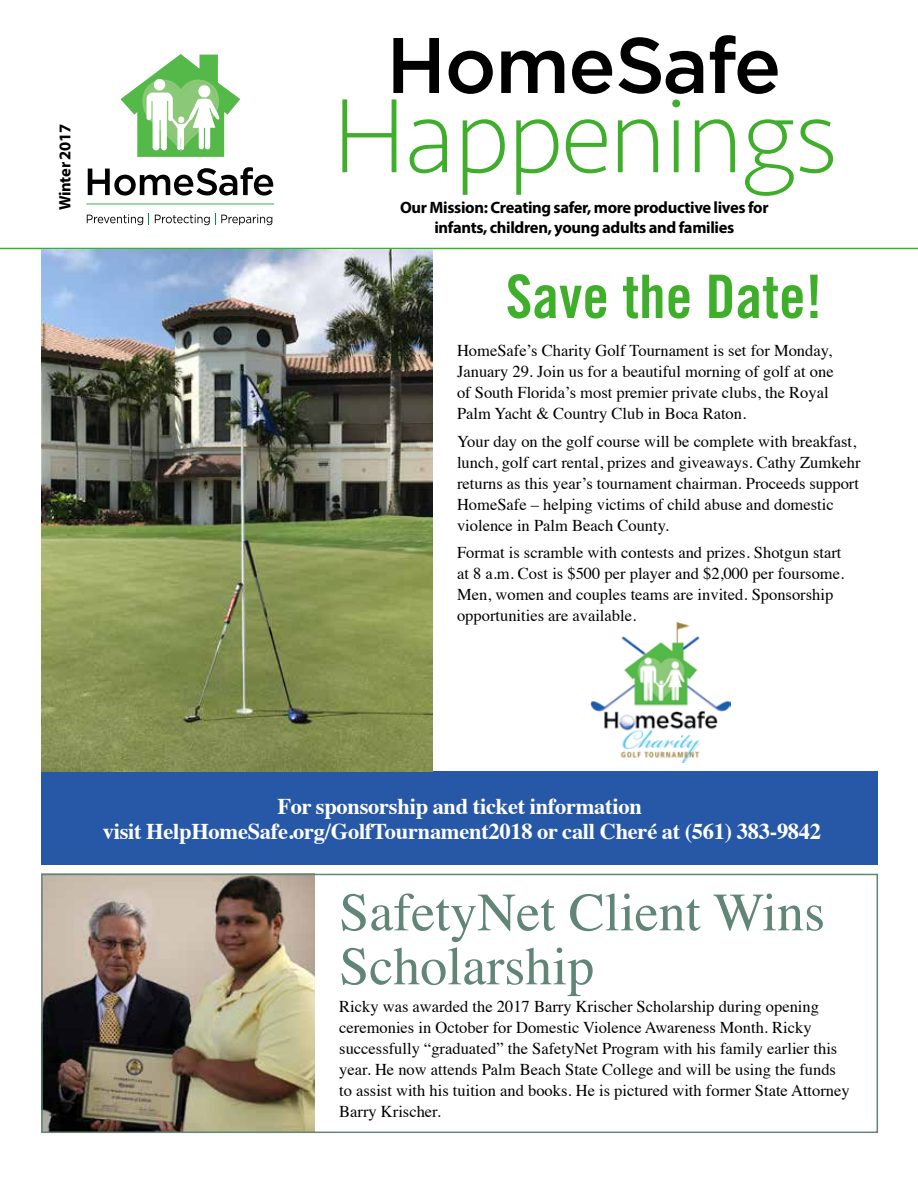
<style>
.page{position:relative;width:918px;height:1188px;background:#fff}
.page>*{position:absolute;margin:0;border:0;box-sizing:border-box;transform-origin:0 0}
.t1{font:200 109.35px "Seravek";letter-spacing:-.02em;color:#3fae2a}
.t2{font:60px "Trade Gothic Bold Cond Twenty";color:#3fae2a}
.t3{font:54px/54px "Times";color:#618577}
.t4{font:700 22.5px/25.5px "Times";letter-spacing:-.01em;color:#fff;text-align:center}
.t5{font:16.5px/21px "Times";color:#000}
.t6{font:700 16.5px/19.5px "Myriad Pro";letter-spacing:-.02em;color:#000;text-align:center}
</style>
<div class="page">
<img style="left:591px;top:623px;width:139px;height:139px">
<svg style="left:88px;top:167px;width:185px;height:29px"></svg>
<hr style="left:86px;top:204px;width:188px;height:1px;background:#39b54a">
<svg style="left:87px;top:214px;width:56px;height:11px"></svg>
<svg style="left:154px;top:213px;width:118px;height:12px"></svg>
<svg style="left:120px;top:54px;width:121px;height:103px"></svg>
<svg style="left:393px;top:38px;width:46px;height:55px"></svg>
<svg style="left:449px;top:51px;width:44px;height:43px"></svg>
<svg style="left:501px;top:51px;width:63px;height:42px"></svg>
<svg style="left:572px;top:51px;width:40px;height:43px"></svg>
<svg style="left:618px;top:37px;width:85px;height:57px"></svg>
<svg style="left:710px;top:35px;width:68px;height:59px"></svg>
<div style="left:41px;top:771px;width:837px;height:94px;background:#2758a8"></div>
<hr style="left:0;top:248px;width:918px;height:1px;background:#3fae2a">
<img style="left:44px;top:877px;width:270px;height:253px">
<div style="left:41px;top:874px;width:837px;height:259px;border:2px solid #618577"></div>
<img style="left:41px;top:249px;width:392px;height:522px">
<p class="t6" style="left:55px;top:210px;width:87px;rotate:-90deg">Winter 2017</p>
<h1 class="t1" style="left:333px;top:71px;width:507px">Happenings</h1>
<p class="t6" style="left:400px;top:198px;width:370px">Our Mission: Creating safer, more productive lives for infants, children, young adults and families</p>
<h2 class="t2" style="left:506px;top:260px;width:318px">Save the Date!</h2>
<p class="t5" style="left:457px;top:338px;width:378px">HomeSafe’s Charity Golf Tournament is set for Monday, January 29. Join us for a beautiful morning of golf at one of South Florida’s most premier private clubs, the Royal Palm Yacht &amp; Country Club in Boca Raton.</p>
<p class="t5" style="left:457px;top:429px;width:405px">Your day on the golf course will be complete with breakfast, lunch, golf cart rental, prizes and giveaways. Cathy Zumkehr returns as this year’s tournament chairman. Proceeds support HomeSafe – helping victims of child abuse and domestic violence in Palm Beach County.</p>
<p class="t5" style="left:457px;top:541px;width:389px">Format is scramble with contests and prizes. Shotgun start at 8 a.m. Cost is $500 per player and $2,000 per foursome.<br>Men, women and couples teams are invited. Sponsorship opportunities are available.</p>
<h3 class="t4" style="left:103px;top:791px;width:720px">For sponsorship and ticket information<br>visit HelpHomeSafe.org/GolfTournament2018 or call Cheré at (561) 383-9842</h3>
<h3 class="t3" style="left:339px;top:881px;width:487px">SafetyNet Client Wins<br>Scholarship</h3>
<p class="t5" style="left:339px;top:995px;width:512px">Ricky was awarded the 2017 Barry Krischer Scholarship during opening ceremonies in October for Domestic Violence Awareness Month. Ricky successfully “graduated” the SafetyNet Program with his family earlier this year. He now attends Palm Beach State College and will be using the funds to assist with his tuition and books. He is pictured with former State Attorney Barry Krischer.</p>
</div>
